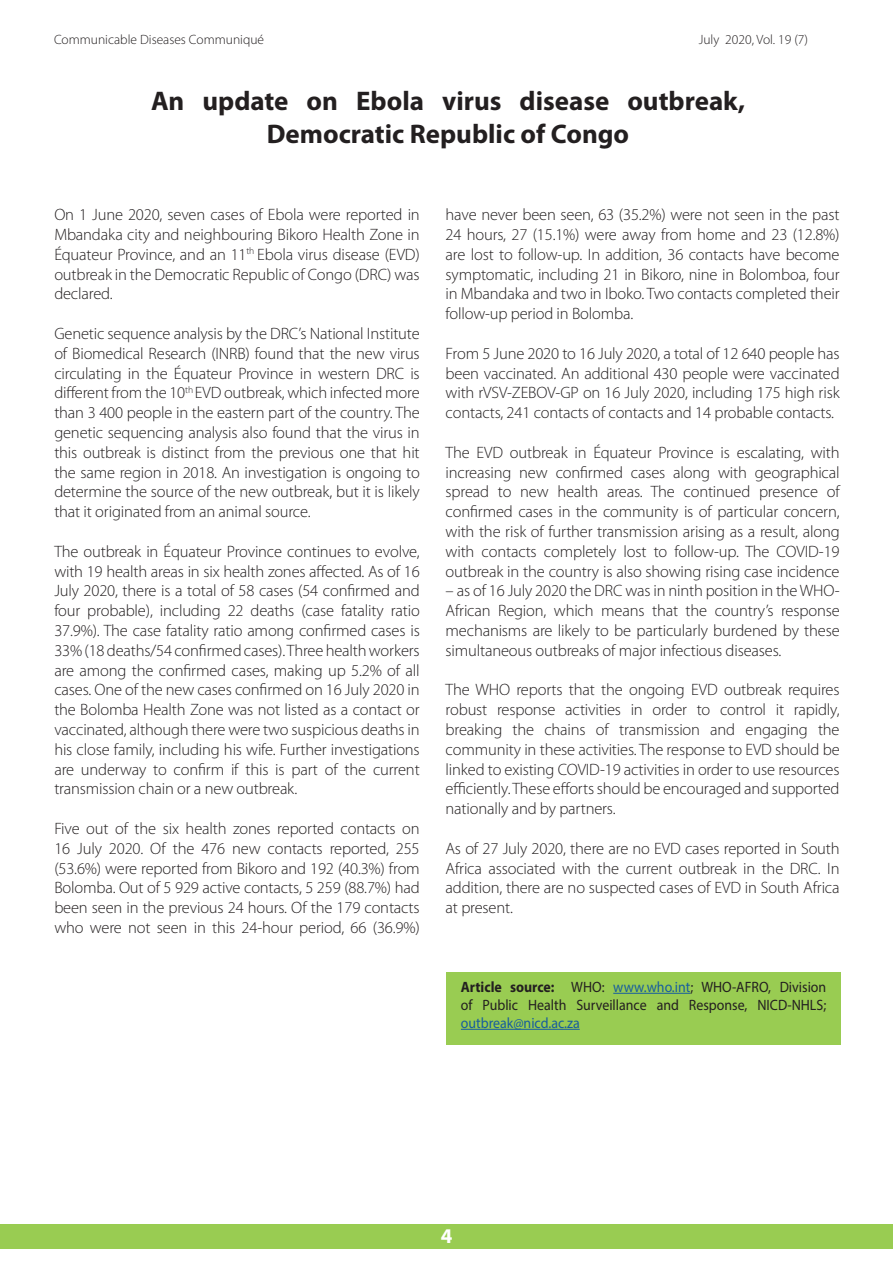
<style>
.page{position:relative;width:893px;height:1263px;background:#fff}
.page>*{position:absolute;margin:0;border:0;box-sizing:border-box;transform-origin:0 0}
.t1{font:700 27px/32.4px "Myriad Pro";color:#231f20;text-align:center}
.t2{font:700 21px "Myriad Pro";color:#fff}
.t3{font:300 16.5px/19.8px "Myriad Pro";letter-spacing:-.01em;color:#231f20;text-align:justify}
.t4{font:15px/18px "Myriad Pro";color:#231f20;text-align:justify;scale:.93 1}
.t5{font:300 13.5px "Myriad Pro";color:#231f20}
.s1{font-weight:700}
.s2{color:#175d9e}
</style>
<div class="page">
<div style="left:0;top:1224px;width:893px;height:25px;background:#99cc52"></div>
<div style="left:446px;top:972px;width:394px;height:72px;background:#99cc52"></div>
<hr style="left:613px;top:993px;width:77px;height:1px;background:#175d9e">
<hr style="left:461px;top:1029px;width:119px;height:1px;background:#175d9e">
<p class="t5" style="left:54px;top:32px;width:212px">Communicable Diseases Communiqué</p>
<p class="t5" style="left:699px;top:32px;width:111px">July 2020, Vol. 19 (7)</p>
<p class="t1" style="left:151px;top:84px;width:596px">An update on Ebola virus disease outbreak,<br>Democratic Republic of Congo</p>
<p class="t3" style="left:54px;top:205px;width:367px">On 1 June 2020, seven cases of Ebola were reported in Mbandaka city and neighbouring Bikoro Health Zone in Équateur Province, and an 11<sup>th</sup> Ebola virus disease (EVD) outbreak in the Democratic Republic of Congo (DRC) was declared.</p>
<p class="t3" style="left:54px;top:324px;width:367px">Genetic sequence analysis by the DRC’s National Institute of Biomedical Research (INRB) found that the new virus circulating in the Équateur Province in western DRC is different from the 10<sup>th</sup> EVD outbreak, which infected more than 3 400 people in the eastern part of the country. The genetic sequencing analysis also found that the virus in this outbreak is distinct from the previous one that hit the same region in 2018. An investigation is ongoing to determine the source of the new outbreak, but it is likely that it originated from an animal source.</p>
<p class="t3" style="left:54px;top:542px;width:367px">The outbreak in Équateur Province continues to evolve, with 19 health areas in six health zones affected. As of 16<br>July 2020, there is a total of 58 cases (54 confirmed and four probable), including 22 deaths (case fatality ratio 37.9%). The case fatality ratio among confirmed cases is 33% (18 deaths/54 confirmed cases). Three health workers are among the confirmed cases, making up 5.2% of all cases. One of the new cases confirmed on 16 July 2020 in the Bolomba Health Zone was not listed as a contact or vaccinated, although there were two suspicious deaths in his close family, including his wife. Further investigations are underway to confirm if this is part of the current transmission chain or a new outbreak.</p>
<p class="t3" style="left:54px;top:819px;width:367px">Five out of the six health zones reported contacts on 16 July 2020. Of the 476 new contacts reported, 255 (53.6%) were reported from Bikoro and 192 (40.3%) from Bolomba. Out of 5 929 active contacts, 5 259 (88.7%) had been seen in the previous 24 hours. Of the 179 contacts who were not seen in this 24-hour period, 66 (36.9%)</p>
<p class="t3" style="left:446px;top:205px;width:396px">have never been seen, 63 (35.2%) were not seen in the past 24 hours, 27 (15.1%) were away from home and 23 (12.8%) are lost to follow-up. In addition, 36 contacts have become symptomatic, including 21 in Bikoro, nine in Bolomboa, four in Mbandaka and two in Iboko. Two contacts completed their follow-up period in Bolomba.</p>
<p class="t3" style="left:446px;top:344px;width:396px">From 5 June 2020 to 16 July 2020, a total of 12 640 people has been vaccinated. An additional 430 people were vaccinated with rVSV-ZEBOV-GP on 16 July 2020, including 175 high risk contacts, 241 contacts of contacts and 14 probable contacts.</p>
<p class="t3" style="left:446px;top:443px;width:396px">The EVD outbreak in Équateur Province is escalating, with increasing new confirmed cases along with geographical spread to new health areas. The continued presence of confirmed cases in the community is of particular concern, with the risk of further transmission arising as a result, along with contacts completely lost to follow-up. The COVID-19 outbreak in the country is also showing rising case incidence</p>
<p class="t3" style="left:446px;top:581px;width:396px">– as of 16 July 2020 the DRC was in ninth position in the WHO-African Region, which means that the country’s response mechanisms are likely to be particularly burdened by these simultaneous outbreaks of major infectious diseases.</p>
<p class="t3" style="left:446px;top:680px;width:396px">The WHO reports that the ongoing EVD outbreak requires robust response activities in order to control it rapidly, breaking the chains of transmission and engaging the community in these activities. The response to EVD should be linked to existing COVID-19 activities in order to use resources efficiently. These efforts should be encouraged and supported nationally and by partners.</p>
<p class="t3" style="left:446px;top:839px;width:395px">As of 27 July 2020, there are no EVD cases reported in South Africa associated with the current outbreak in the DRC. In addition, there are no suspected cases of EVD in South Africa at present.</p>
<p class="t4" style="left:461px;top:977px;width:394px"><span class="s1">Article source:</span> WHO: <span class="s2">www.who.int</span>; WHO-AFRO, Division of Public Health Surveillance and Response, NICD-NHLS; <span class="s2">outbreak@nicd.ac.za</span></p>
<p class="t2" style="left:441px;top:1222px;width:13px">4</p>
</div>
